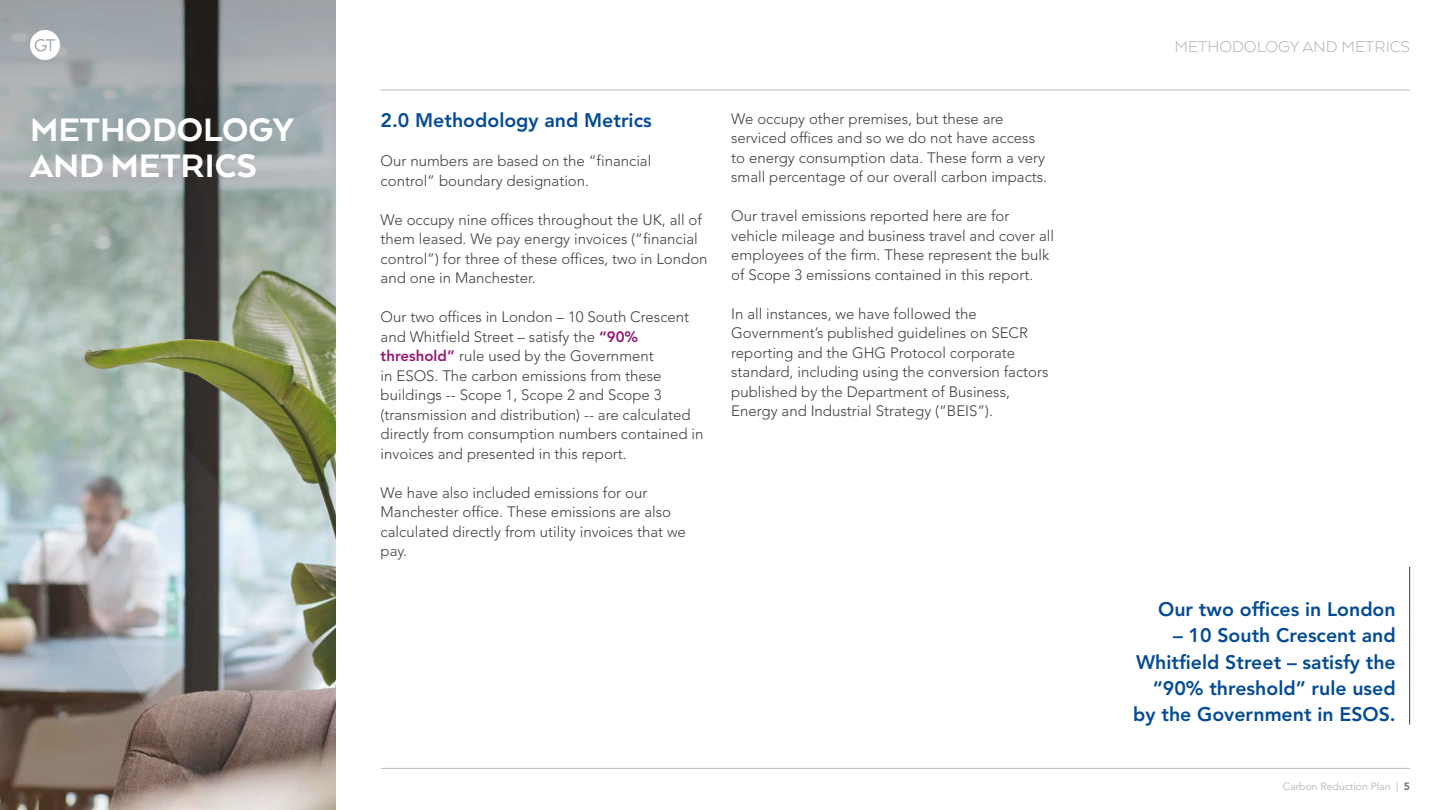
<style>
.page{position:relative;width:1440px;height:810px;background:#fff}
.page>*{position:absolute;margin:0;border:0;box-sizing:border-box;transform-origin:0 0}
.t1{font:800 37.5px/36px "Arquitecta";color:#fff}
.t2{font:800 19.5px/26.2px "Avenir LT Std";color:#044b95;text-align:right}
.t3{font:300 18px "Arquitecta";color:#afaeaf}
.t4{font:300 15px/19.5px "Avenir LT Std";color:#404041}
.t5{font:300 10.5px "Avenir LT Std";color:#afaeaf}
.s1{font-weight:800;color:#921a71}
.s2{font-weight:800;color:#666}
</style>
<div class="page">
<hr style="left:381px;top:768px;width:1029px;height:1px;background:#bcbbbc">
<hr style="left:381px;top:90px;width:1029px;height:1px;background:#bcbbbc">
<img style="left:0;top:0;width:336px;height:810px">
<svg style="left:30px;top:30px;width:30px;height:30px"></svg>
<hr style="left:1409px;top:567px;width:1px;height:158px;background:#044b95">
<h1 class="t1" style="left:30px;top:110px;width:265px">METHODOLOGY<br>AND METRICS</h1>
<h2 class="t2" style="left:381px;top:107px;width:273px">2.0 Methodology and Metrics</h2>
<p class="t4" style="left:381px;top:151px;width:272px">Our numbers are based on the “financial control” boundary designation.</p>
<p class="t4" style="left:381px;top:210px;width:328px">We occupy nine offices throughout the UK, all of them leased. We pay energy invoices (“financial control”) for three of these offices, two in London and one in Manchester.</p>
<p class="t4" style="left:381px;top:307px;width:324px">Our two offices in London – 10 South Crescent and Whitfield Street – satisfy the <span class="s1">“90% threshold”</span> rule used by the Government<br>in ESOS. The carbon emissions from these buildings -- Scope 1, Scope 2 and Scope 3 (transmission and distribution) -- are calculated directly from consumption numbers contained in invoices and presented in this report.</p>
<p class="t4" style="left:381px;top:483px;width:307px">We have also included emissions for our Manchester office. These emissions are also calculated directly from utility invoices that we pay.</p>
<p class="t4" style="left:731px;top:109px;width:317px">We occupy other premises, but these are serviced offices and so we do not have access to energy consumption data. These form a very small percentage of our overall carbon impacts.</p>
<p class="t4" style="left:731px;top:206px;width:324px">Our travel emissions reported here are for vehicle mileage and business travel and cover all employees of the firm. These represent the bulk of Scope 3 emissions contained in this report.</p>
<p class="t4" style="left:731px;top:304px;width:319px">In all instances, we have followed the Government’s published guidelines on SECR reporting and the GHG Protocol corporate standard, including using the conversion factors published by the Department of Business, Energy and Industrial Strategy (“BEIS”).</p>
<p class="t3" style="left:1174px;top:35px;width:237px">METHODOLOGY AND METRICS</p>
<h2 class="t2" style="left:1158px;top:596px;width:239px">Our two offices in London</h2>
<h2 class="t2" style="left:1133px;top:623px;width:264px">– 10 South Crescent and<br>Whitfield Street – satisfy the “90% threshold” rule used by the Government in ESOS.</h2>
<p class="t5" style="left:1283px;top:780px;width:129px">Carbon Reduction Plan | <span class="s2">5</span></p>
</div>
